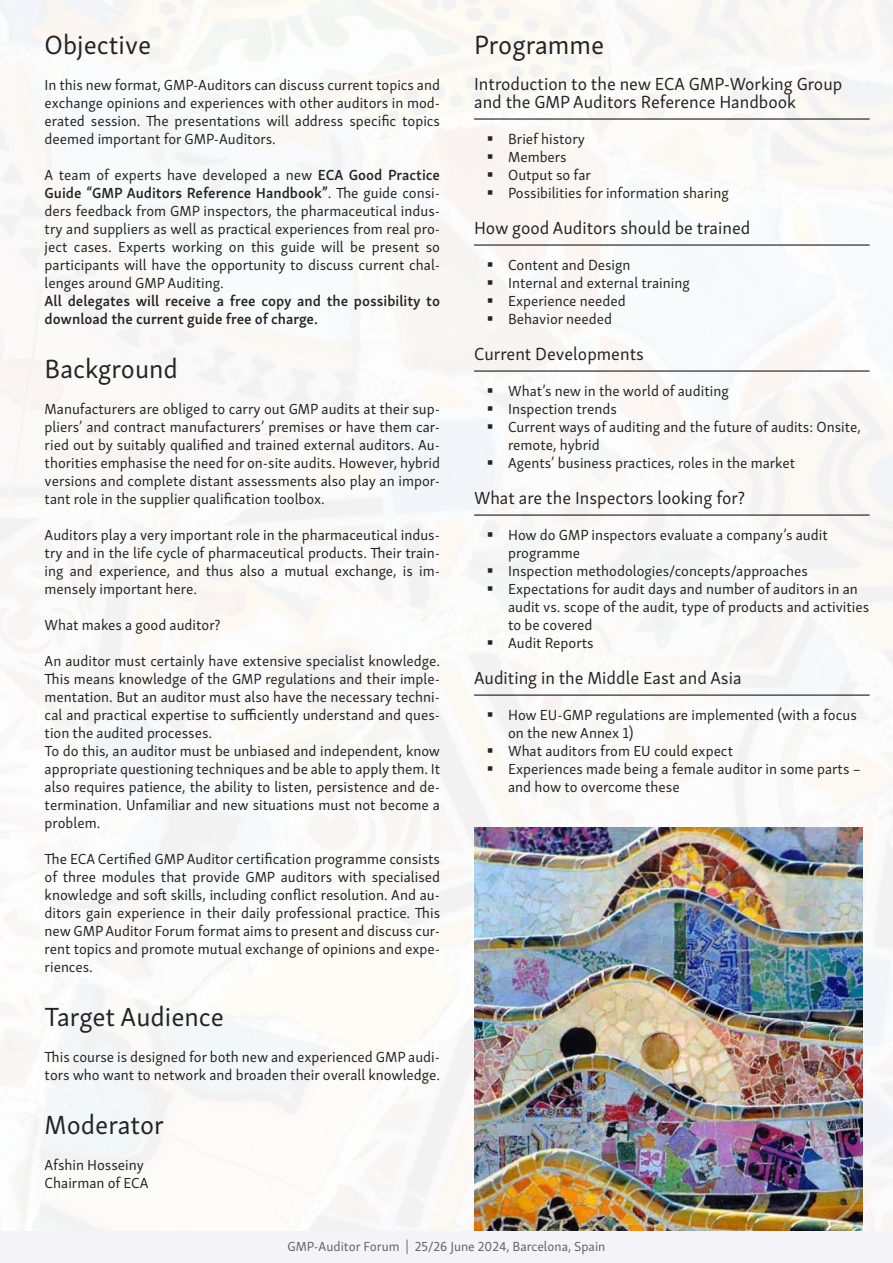
<style>
.page{position:relative;width:893px;height:1263px;background:#fff}
.page>*{position:absolute;margin:0;border:0;box-sizing:border-box;transform-origin:0 0}
.t1{font:27px "Skolar Sans Latn";color:#242424}
.t2{font:18px/18px "Skolar Sans Latn";color:#242424}
.t3{font:15px/18px "Skolar Sans Latn";color:#242424}
.t4{font:600 15px/18px "Skolar Sans Latn";color:#242424}
.t5{font:13.5px "Skolar Sans Latn";color:#636363}
.s1{font-weight:600}
</style>
<div class="page">
<img style="left:0;top:0;width:893px;height:1231px">
<hr style="left:474px;top:119px;width:396px;height:1px;background:#000">
<hr style="left:474px;top:245px;width:396px;height:1px;background:#000">
<hr style="left:474px;top:371px;width:396px;height:1px;background:#000">
<hr style="left:474px;top:515px;width:396px;height:1px;background:#000">
<hr style="left:474px;top:695px;width:396px;height:1px;background:#000">
<div style="left:0;top:1231px;width:893px;height:32px;background:#f4f4f8"></div>
<svg style="left:488px;top:136px;width:4px;height:5px"></svg>
<svg style="left:488px;top:154px;width:4px;height:5px"></svg>
<svg style="left:488px;top:172px;width:4px;height:5px"></svg>
<svg style="left:488px;top:190px;width:4px;height:5px"></svg>
<svg style="left:488px;top:262px;width:4px;height:5px"></svg>
<svg style="left:488px;top:280px;width:4px;height:5px"></svg>
<svg style="left:488px;top:298px;width:4px;height:5px"></svg>
<svg style="left:488px;top:316px;width:4px;height:5px"></svg>
<svg style="left:488px;top:388px;width:4px;height:5px"></svg>
<svg style="left:488px;top:406px;width:4px;height:5px"></svg>
<svg style="left:488px;top:424px;width:4px;height:5px"></svg>
<svg style="left:488px;top:460px;width:4px;height:5px"></svg>
<svg style="left:488px;top:532px;width:4px;height:5px"></svg>
<svg style="left:488px;top:568px;width:4px;height:5px"></svg>
<svg style="left:488px;top:586px;width:4px;height:5px"></svg>
<svg style="left:488px;top:640px;width:4px;height:5px"></svg>
<svg style="left:488px;top:712px;width:4px;height:5px"></svg>
<svg style="left:488px;top:748px;width:4px;height:5px"></svg>
<svg style="left:488px;top:766px;width:4px;height:5px"></svg>
<h1 class="t1" style="left:45px;top:24px;width:108px">Objective</h1>
<p class="t3" style="left:45px;top:75px;width:397px;text-align:justify">In this new format, GMP-Auditors can discuss current topics and exchange opinions and experiences with other auditors in mod&shy;erated session. The presentations will address specific topics deemed important for GMP-Auditors.</p>
<p class="t3" style="left:45px;top:165px;width:397px;text-align:justify">A team of experts have developed a new <span class="s1">ECA Good Practice Guide “GMP Auditors Reference Handbook”</span>. The guide consi&shy;ders feedback from GMP inspectors, the pharmaceutical indus&shy;try and suppliers as well as practical experiences from real pro&shy;ject cases. Experts working on this guide will be present so participants will have the opportunity to discuss current chal&shy;lenges around GMP Auditing.</p>
<p class="t4" style="left:45px;top:291px;width:397px">All delegates will receive a free copy and the possibility to download the current guide free of charge.</p>
<h1 class="t1" style="left:45px;top:348px;width:135px">Background</h1>
<p class="t3" style="left:45px;top:399px;width:397px;text-align:justify">Manufacturers are obliged to carry out GMP audits at their sup&shy;pliers’ and contract manufacturers’ premises or have them car&shy;ried out by suitably qualified and trained external auditors. Au&shy;thorities emphasise the need for on-site audits. However, hybrid versions and complete distant assessments also play an impor&shy;tant role in the supplier qualification toolbox.</p>
<p class="t3" style="left:45px;top:525px;width:397px;text-align:justify">Auditors play a very important role in the pharmaceutical indus&shy;try and in the life cycle of pharmaceutical products. Their train&shy;ing and experience, and thus also a mutual exchange, is im&shy;mensely important here.</p>
<p class="t3" style="left:45px;top:615px;width:177px">What makes a good auditor?</p>
<p class="t3" style="left:45px;top:651px;width:397px">An auditor must certainly have extensive specialist knowledge.<br>This means knowledge of the GMP regulations and their imple&shy;mentation. But an auditor must also have the necessary techni&shy;cal and practical expertise to sufficiently understand and ques&shy;tion the audited processes.<br>To do this, an auditor must be unbiased and independent, know appropriate questioning techniques and be able to apply them. It also requires patience, the ability to listen, persistence and de&shy;termination. Unfamiliar and new situations must not become a problem.</p>
<p class="t3" style="left:45px;top:849px;width:397px;text-align:justify">The ECA Certified GMP Auditor certification programme consists of three modules that provide GMP auditors with specialised knowledge and soft skills, including conflict resolution. And au&shy;ditors gain experience in their daily professional practice. This new GMP Auditor Forum format aims to present and discuss cur&shy;rent topics and promote mutual exchange of opinions and expe&shy;riences.</p>
<h1 class="t1" style="left:45px;top:996px;width:181px">Target Audience</h1>
<p class="t3" style="left:45px;top:1047px;width:397px">This course is designed for both new and experienced GMP audi&shy;tors who want to network and broaden their overall knowledge.</p>
<h1 class="t1" style="left:45px;top:1104px;width:121px">Moderator</h1>
<p class="t3" style="left:45px;top:1155px;width:105px">Afshin Hosseiny<br>Chairman of ECA</p>
<h1 class="t1" style="left:474px;top:24px;width:132px">Programme</h1>
<p class="t2" style="left:474px;top:73px;width:370px">Introduction to the new ECA GMP-Working Group and the GMP Auditors Reference Handbook</p>
<p class="t3" style="left:508px;top:129px;width:222px">Brief history<br>Members<br>Output so far<br>Possibilities for information sharing</p>
<p class="t2" style="left:474px;top:217px;width:278px">How good Auditors should be trained</p>
<p class="t3" style="left:508px;top:255px;width:183px">Content and Design<br>Internal and external training<br>Experience needed<br>Behavior needed</p>
<p class="t2" style="left:474px;top:343px;width:171px">Current Developments</p>
<p class="t3" style="left:508px;top:381px;width:354px">What’s new in the world of auditing<br>Inspection trends<br>Current ways of auditing and the future of audits: Onsite, remote, hybrid<br>Agents’ business practices, roles in the market</p>
<p class="t2" style="left:474px;top:487px;width:272px">What are the Inspectors looking for?</p>
<p class="t3" style="left:508px;top:525px;width:363px">How do GMP inspectors evaluate a company’s audit programme<br>Inspection methodologies/concepts/approaches Expectations for audit days and number of auditors in an audit vs. scope of the audit, type of products and activities to be covered<br>Audit Reports</p>
<p class="t2" style="left:474px;top:667px;width:269px">Auditing in the Middle East and Asia</p>
<p class="t3" style="left:508px;top:705px;width:354px">How EU-GMP regulations are implemented (with a focus on the new Annex 1)<br>What auditors from EU could expect<br>Experiences made being a female auditor in some parts – and how to overcome these</p>
<p class="t5" style="left:288px;top:1236px;width:319px">GMP-Auditor Forum | 25/26 June 2024, Barcelona, Spain</p>
</div>
